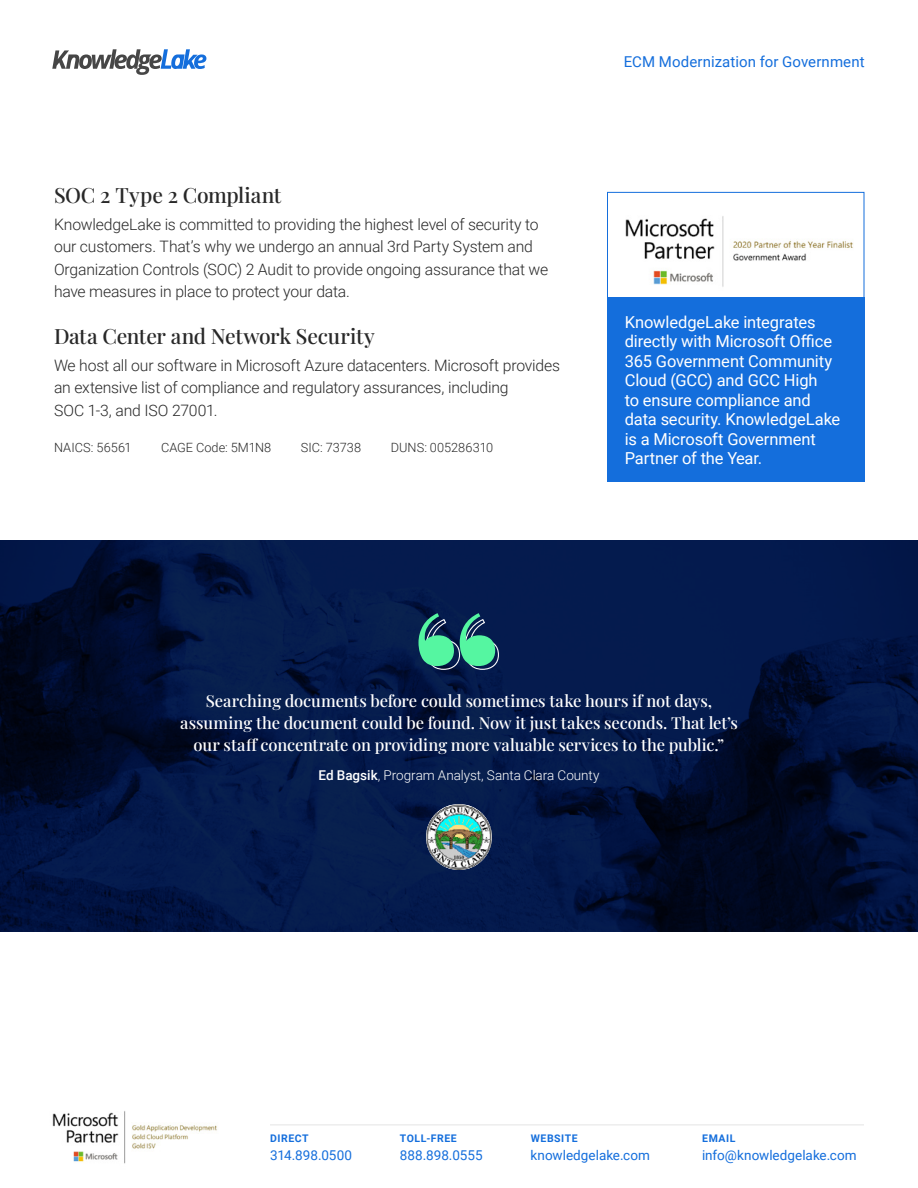
<style>
.page{position:relative;width:918px;height:1188px;background:#fff}
.page>*{position:absolute;margin:0;border:0;box-sizing:border-box;transform-origin:0 0}
.t1{font:21px "Playfair Display";letter-spacing:-.015em;color:#282828}
.t2{font:16.5px/21.8px "Playfair Display";letter-spacing:-.01em;color:#fff;text-align:center}
.t3{font:16.5px/19.5px "Roboto";letter-spacing:-.005em;color:#fff}
.t4{font:300 15.75px/22.5px "Roboto";letter-spacing:-.01em;color:#282828}
.t5{font:15px "Roboto";letter-spacing:.01em;color:#146edc}
.t6{font:13.5px "Roboto";color:#146edc}
.t7{font:300 13.5px "Roboto";letter-spacing:-.005em;color:#fff}
.t8{font:300 12.75px "Roboto";color:#282828}
.t9{font:700 10.5px "Roboto";letter-spacing:.05em;color:#146edc}
.s1{font-weight:500}
</style>
<div class="page">
<img style="left:52px;top:1111px;width:165px;height:53px">
<hr style="left:270px;top:1124px;width:594px;height:2px;background:#ededed">
<div style="left:607px;top:192px;width:257px;height:109px;border:1px solid #146edc"></div>
<svg style="left:0;top:540px;width:918px;height:392px;background:#021540"></svg>
<img style="left:427px;top:804px;width:64px;height:66px">
<svg style="left:52px;top:49px;width:154px;height:26px"></svg>
<svg style="left:418px;top:613px;width:81px;height:57px;background:#338579"></svg>
<div style="left:607px;top:298px;width:258px;height:184px;background:#146edc"></div>
<img style="left:625px;top:216px;width:228px;height:71px">
<h1 class="t1" style="left:54px;top:178px;width:229px">SOC 2 Type 2 Compliant</h1>
<p class="t4" style="left:54px;top:212px;width:496px">KnowledgeLake is committed to providing the highest level of security to our customers. That’s why we undergo an annual 3rd Party System and Organization Controls (SOC) 2 Audit to provide ongoing assurance that we have measures in place to protect your data.</p>
<h1 class="t1" style="left:54px;top:319px;width:322px">Data Center and Network Security</h1>
<p class="t4" style="left:54px;top:353px;width:508px">We host all our software in Microsoft Azure datacenters. Microsoft provides an extensive list of compliance and regulatory assurances, including<br>SOC 1-3, and ISO 27001.</p>
<p class="t8" style="left:54px;top:438px;width:79px">NAICS: 56561</p>
<p class="t8" style="left:161px;top:438px;width:112px">CAGE Code: 5M1N8</p>
<p class="t8" style="left:301px;top:438px;width:62px">SIC: 73738</p>
<p class="t8" style="left:391px;top:438px;width:104px">DUNS: 005286310</p>
<p class="t5" style="left:624px;top:51px;width:243px">ECM Modernization for Government</p>
<p class="t3" style="left:625px;top:312px;width:217px">KnowledgeLake integrates directly with Microsoft Office<br>365 Government Community<br>Cloud (GCC) and GCC High<br>to ensure compliance and data security. KnowledgeLake is a Microsoft Government<br>Partner of the Year.</p>
<p class="t2" style="left:180px;top:689px;width:559px">Searching documents before could sometimes take hours if not days, assuming the document could be found. Now it just takes seconds. That let’s our staff concentrate on providing more valuable services to the public.”</p>
<p class="t7" style="left:318px;top:766px;width:283px"><span class="s1">Ed Bagsik</span>, Program Analyst, Santa Clara County</p>
<p class="t9" style="left:270px;top:1131px;width:40px">DIRECT</p>
<p class="t6" style="left:270px;top:1146px;width:84px">314.898.0500</p>
<p class="t9" style="left:400px;top:1131px;width:58px">TOLL-FREE</p>
<p class="t6" style="left:400px;top:1146px;width:84px">888.898.0555</p>
<p class="t9" style="left:531px;top:1131px;width:48px">WEBSITE</p>
<p class="t6" style="left:531px;top:1146px;width:121px">knowledgelake.com</p>
<p class="t9" style="left:702px;top:1131px;width:35px">EMAIL</p>
<p class="t6" style="left:702px;top:1146px;width:156px">info@knowledgelake.com</p>
</div>
